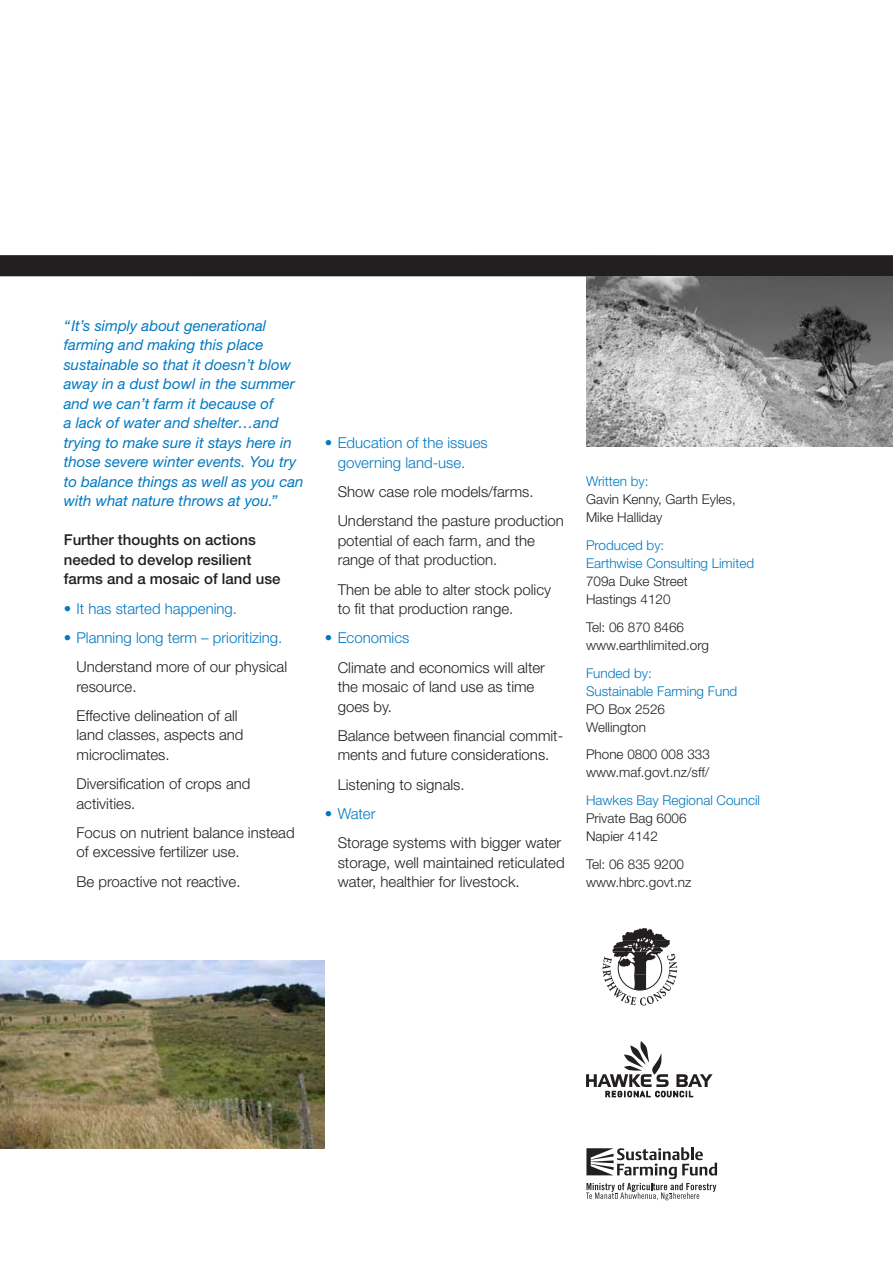
<style>
.page{position:relative;width:893px;height:1263px;background:#fff}
.page>*{position:absolute;margin:0;border:0;box-sizing:border-box;transform-origin:0 0}
.t1{font:300 15px/19.5px "Helvetica Neue";color:#231f20}
.t2{font:italic 15px/19.5px "Helvetica Neue";color:#0079c1}
.t3{font:300 15px/19.5px "Helvetica Neue";color:#0079c1}
.t4{font:500 15px/19.5px "Helvetica Neue";color:#231f20}
.t5{font:300 13.5px/18px "Helvetica Neue";color:#231f20}
.t6{font:300 13.5px/18px "Helvetica Neue";color:#0079c1}
</style>
<div class="page">
<div style="left:0;top:255px;width:893px;height:21px;background:#231f20"></div>
<img style="left:587px;top:276px;width:306px;height:170px">
<img style="left:0;top:960px;width:325px;height:188px">
<svg style="left:586px;top:1041px;width:127px;height:56px"></svg>
<svg style="left:586px;top:1147px;width:131px;height:53px"></svg>
<svg style="left:603px;top:928px;width:74px;height:77px"></svg>
<p class="t2" style="left:64px;top:315px;width:241px">“It’s simply about generational farming and making this place sustainable so that it doesn’t blow away in a dust bowl in the summer and we can’t farm it because of<br>a lack of water and shelter…and trying to make sure it stays here in those severe winter events. You try to balance things as well as you can with what nature throws at you.”</p>
<p class="t4" style="left:64px;top:530px;width:218px">Further thoughts on actions needed to develop resilient farms and a mosaic of land use</p>
<p class="t3" style="left:64px;top:598px;width:175px">• It has started happening.</p>
<p class="t3" style="left:64px;top:627px;width:220px">• Planning long term – prioritizing.</p>
<p class="t1" style="left:77px;top:657px;width:212px">Understand more of our physical resource.</p>
<p class="t1" style="left:77px;top:705px;width:168px">Effective delineation of all land classes, aspects and microclimates.</p>
<p class="t1" style="left:77px;top:774px;width:175px">Diversification of crops and activities.</p>
<p class="t1" style="left:77px;top:822px;width:220px">Focus on nutrient balance instead of excessive fertilizer use.</p>
<p class="t1" style="left:77px;top:871px;width:165px">Be proactive not reactive.</p>
<p class="t3" style="left:338px;top:433px;width:152px;text-indent:-13px">• Education of the issues governing land-use.</p>
<p class="t1" style="left:338px;top:477px;width:228px;line-height:29.2px">Show case role models/farms.<br>Understand the pasture production</p>
<p class="t1" style="left:338px;top:530px;width:199px">potential of each farm, and the range of that production.</p>
<p class="t1" style="left:338px;top:579px;width:215px">Then be able to alter stock policy to fit that production range.</p>
<p class="t3" style="left:325px;top:628px;width:86px">• Economics</p>
<p class="t1" style="left:338px;top:657px;width:209px">Climate and economics will alter the mosaic of land use as time goes by.</p>
<p class="t1" style="left:338px;top:725px;width:227px">Balance between financial commit&shy;ments and future considerations.</p>
<p class="t1" style="left:338px;top:774px;width:128px">Listening to signals.</p>
<p class="t3" style="left:325px;top:803px;width:52px">• Water</p>
<p class="t1" style="left:338px;top:833px;width:229px">Storage systems with bigger water storage, well maintained reticulated water, healthier for livestock.</p>
<p class="t6" style="left:586px;top:472px;width:64px">Written by:</p>
<p class="t5" style="left:586px;top:490px;width:151px">Gavin Kenny, Garth Eyles,<br>Mike Halliday</p>
<p class="t6" style="left:586px;top:536px;width:170px">Produced by:<br>Earthwise Consulting Limited</p>
<p class="t5" style="left:586px;top:572px;width:103px">709a Duke Street<br>Hastings 4120</p>
<p class="t5" style="left:586px;top:618px;width:125px">Tel: 06 870 8466 www.earthlimited.org</p>
<p class="t6" style="left:586px;top:663px;width:153px">Funded by:<br>Sustainable Farming Fund</p>
<p class="t5" style="left:586px;top:699px;width:81px">PO Box 2526<br>Wellington</p>
<p class="t5" style="left:586px;top:745px;width:125px">Phone 0800 008 333 www.maf.govt.nz/sff/</p>
<p class="t6" style="left:586px;top:791px;width:176px">Hawkes Bay Regional Council</p>
<p class="t5" style="left:586px;top:809px;width:102px">Private Bag 6006<br>Napier 4142</p>
<p class="t5" style="left:586px;top:855px;width:107px">Tel: 06 835 9200 www.hbrc.govt.nz</p>
</div>
